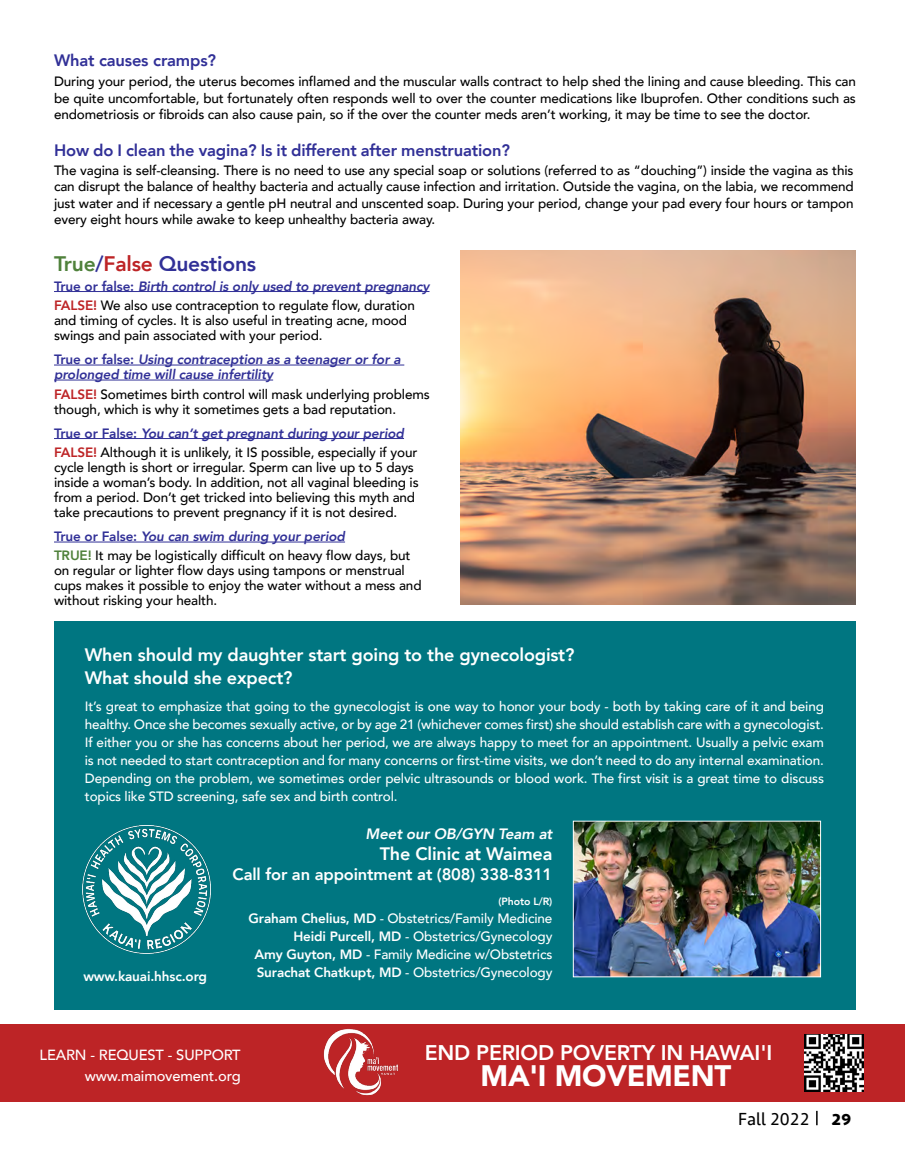
<style>
.page{position:relative;width:905px;height:1161px;background:#fff}
.page>*{position:absolute;margin:0;border:0;box-sizing:border-box;transform-origin:0 0}
.t1{font:900 29.4px "Avenir LT Std";letter-spacing:-.01em;color:#fff}
.t2{font:800 21.15px "Avenir";letter-spacing:-.01em;color:#fff}
.t3{font:800 21px "Avenir";letter-spacing:-.01em;color:#313097}
.t4{font:800 18px/22.5px "Avenir";letter-spacing:-.01em;color:#fff}
.t5{font:18px "Seravek";color:#000}
.t6{font:800 16.5px "Avenir";letter-spacing:-.01em;color:#313097}
.t7{font:800 16.5px "Avenir";letter-spacing:-.01em;color:#fff}
.t8{font:italic 800 15px "Avenir";letter-spacing:-.01em;color:#fff}
.t9{font:500 14.7px/21.1px "Avenir";letter-spacing:-.01em;color:#fff;text-align:right}
.t10{font:500 13.5px/15px "Avenir";letter-spacing:-.01em;color:#000}
.t11{font:500 13.5px/18px "Avenir";letter-spacing:-.01em;color:#fff;text-align:justify}
.t12{font:italic 800 13.5px/15px "Avenir";letter-spacing:-.01em;color:#313097}
.t13{font:800 13.5px "Avenir";letter-spacing:-.01em;color:#fff}
.t14{font:800 10.5px "Avenir";letter-spacing:-.01em;color:#fff}
.s1{color:#4f813b}
.s2{color:#bd2426}
.s3{font-weight:800;color:#313097}
.s4{font-weight:800;font-style:italic;color:#313097}
.s5{font-weight:800;color:#bd2426}
.s6{font-style:normal}
.s7{font-weight:800;color:#4f813b}
.s8{font-weight:800}
.s9{font-weight:500;font-size:21px}
</style>
<div class="page">
<svg style="left:816px;top:1111px;width:1px;height:14px"></svg>
<img style="left:460px;top:250px;width:395px;height:354px">
<div style="left:54px;top:622px;width:801px;height:388px;background:#007681"></div>
<div style="left:0;top:1024px;width:904px;height:78px;background:#bd2426"></div>
<img style="left:805px;top:1035px;width:58px;height:56px">
<img style="left:323px;top:1029px;width:76px;height:67px">
<img style="left:575px;top:823px;width:243px;height:152px">
<div style="left:573px;top:821px;width:247px;height:156px;border:1px solid #fff"></div>
<hr style="left:54px;top:291px;width:375px;height:1px;background:#313097">
<hr style="left:54px;top:365px;width:350px;height:1px;background:#313097">
<hr style="left:54px;top:380px;width:219px;height:1px;background:#313097">
<hr style="left:54px;top:438px;width:350px;height:1px;background:#313097">
<hr style="left:54px;top:542px;width:291px;height:1px;background:#313097">
<img style="left:82px;top:825px;width:129px;height:129px">
<p class="t6" style="left:54px;top:48px;width:164px">What causes cramps?</p>
<p class="t10" style="left:54px;top:73px;width:803px;line-height:16.5px;text-align:justify">During your period, the uterus becomes inflamed and the muscular walls contract to help shed the lining and cause bleeding. This can be quite uncomfortable, but fortunately often responds well to over the counter medications like Ibuprofen. Other conditions such as endometriosis or fibroids can also cause pain, so if the over the counter meds aren’t working, it may be time to see the doctor.</p>
<p class="t6" style="left:54px;top:138px;width:457px">How do I clean the vagina? Is it different after menstruation?</p>
<p class="t10" style="left:54px;top:161px;width:801px;line-height:16.5px;text-align:justify">The vagina is self-cleansing. There is no need to use any special soap or solutions (referred to as “douching”) inside the vagina as this can disrupt the balance of healthy bacteria and actually cause infection and irritation. Outside the vagina, on the labia, we recommend just water and if necessary a gentle pH neutral and unscented soap. During your period, change your pad every four hours or tampon every eight hours while awake to keep unhealthy bacteria away.</p>
<h3 class="t3" style="left:54px;top:247px;width:204px"><span class="s1">True</span>/<span class="s2">False</span> Questions</h3>
<p class="t10" style="left:54px;top:275px;width:377px;line-height:19.5px"><span class="s3">True or false:</span> <span class="s4">Birth control is only used to prevent pregnancy<br></span><span class="s5">FALSE!</span> We also use contraception to regulate flow, duration</p>
<p class="t10" style="left:54px;top:312px;width:354px">and timing of cycles. It is also useful in treating acne, mood swings and pain associated with your period.</p>
<p class="t12" style="left:54px;top:352px;width:348px"><span class="s6">True or false:</span> Using contraception as a teenager or for a prolonged time will cause infertility</p>
<p class="t10" style="left:54px;top:386px;width:377px"><span class="s5">FALSE!</span> Sometimes birth control will mask underlying problems though, which is why it sometimes gets a bad reputation.</p>
<p class="t10" style="left:54px;top:422px;width:365px;line-height:19.5px"><span class="s3">True or False:</span> <span class="s4">You can’t get pregnant during your period<br></span><span class="s5">FALSE!</span> Although it is unlikely, it IS possible, especially if your</p>
<p class="t10" style="left:54px;top:459px;width:366px">cycle length is short or irregular. Sperm can live up to 5 days inside a woman’s body. In addition, not all vaginal bleeding is from a period. Don’t get tricked into believing this myth and take precautions to prevent pregnancy if it is not desired.</p>
<p class="t10" style="left:54px;top:526px;width:358px;line-height:19.5px"><span class="s3">True or False:</span> <span class="s4">You can swim during your period<br></span><span class="s7">TRUE!</span> It may be logistically difficult on heavy flow days, but</p>
<p class="t10" style="left:54px;top:563px;width:369px">on regular or lighter flow days using tampons or menstrual cups makes it possible to enjoy the water without a mess and without risking your health.</p>
<h3 class="t4" style="left:85px;top:644px;width:491px">When should my daughter start going to the gynecologist?<br>What should she expect?</h3>
<p class="t11" style="left:85px;top:696px;width:740px">It’s great to emphasize that going to the gynecologist is one way to honor your body - both by taking care of it and being healthy. Once she becomes sexually active, or by age 21 (whichever comes first) she should establish care with a gynecologist.<br>If either you or she has concerns about her period, we are always happy to meet for an appointment. Usually a pelvic exam is not needed to start contraception and for many concerns or first-time visits, we don’t need to do any internal examination.<br>Depending on the problem, we sometimes order pelvic ultrasounds or blood work. The first visit is a great time to discuss topics like STD screening, safe sex and birth control.</p>
<p class="t8" style="left:365px;top:825px;width:188px">Meet our OB/GYN Team at</p>
<h3 class="t4" style="left:380px;top:843px;width:174px">The Clinic at Waimea</h3>
<p class="t7" style="left:233px;top:861px;width:321px">Call for an appointment at (808) 338-8311</p>
<p class="t14" style="left:498px;top:893px;width:55px">(Photo L/R)</p>
<p class="t11" style="left:248px;top:909px;width:305px;text-align:right"><span class="s8">Graham Chelius, MD</span> - Obstetrics/Family Medicine <span class="s8">Heidi Purcell, MD</span> - Obstetrics/Gynecology<br><span class="s8">Amy Guyton, MD</span> - Family Medicine w/Obstetrics <span class="s8">Surachat Chatkupt, MD</span> - Obstetrics/Gynecology</p>
<p class="t13" style="left:83px;top:966px;width:125px">www.kauai.hhsc.org</p>
<p class="t9" style="left:40px;top:1043px;width:203px">LEARN - REQUEST - SUPPORT www.maimovement.org</p>
<h2 class="t2" style="left:425px;top:1036px;width:349px">END PERIOD POVERTY IN HAWAI'I</h2>
<h1 class="t1" style="left:480px;top:1058px;width:252px">MA'I MOVEMENT</h1>
<h3 class="t5" style="left:738px;top:1105px;width:115px">Fall 2022 <span class="s9">29</span></h3>
</div>
